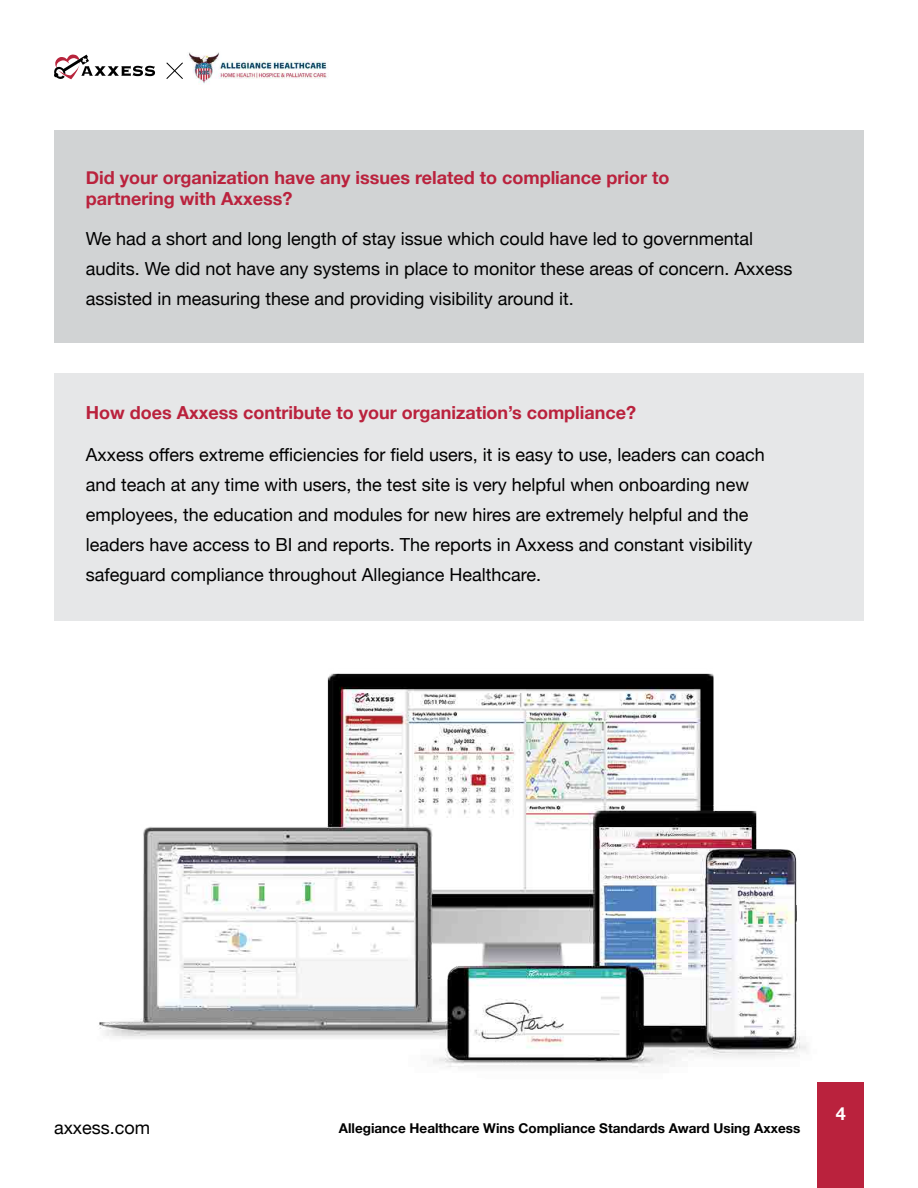
<style>
.page{position:relative;width:918px;height:1188px;background:#fff}
.page>*{position:absolute;margin:0;border:0;box-sizing:border-box;transform-origin:0 0}
.t1{font:18px/30px "Helvetica Neue";color:#000}
.t2{font:700 18px/21.6px "Helvetica Neue";color:#ba223d}
.t3{font:700 18px "Helvetica Neue";color:#fff}
.t4{font:700 13.5px "Helvetica Neue";color:#000101}
</style>
<div class="page">
<div style="left:818px;top:1082px;width:46px;height:106px;background:#ba223d"></div>
<div style="left:55px;top:131px;width:809px;height:212px;background:#d1d3d4"></div>
<div style="left:55px;top:373px;width:809px;height:248px;background:#e6e7e8"></div>
<img style="left:189px;top:52px;width:138px;height:32px">
<svg style="left:166px;top:62px;width:17px;height:17px"></svg>
<svg style="left:54px;top:55px;width:101px;height:24px"></svg>
<img style="left:99px;top:673px;width:708px;height:395px">
<p class="t2" style="left:86px;top:167px;width:585px">Did your organization have any issues related to compliance prior to partnering with Axxess?</p>
<p class="t1" style="left:86px;top:225px;width:708px">We had a short and long length of stay issue which could have led to governmental audits. We did not have any systems in place to monitor these areas of concern. Axxess assisted in measuring these and providing visibility around it.</p>
<p class="t2" style="left:86px;top:402px;width:552px">How does Axxess contribute to your organization’s compliance?</p>
<p class="t1" style="left:86px;top:441px;width:681px">Axxess offers extreme efficiencies for field users, it is easy to use, leaders can coach and teach at any time with users, the test site is very helpful when onboarding new employees, the education and modules for new hires are extremely helpful and the leaders have access to BI and reports. The reports in Axxess and constant visibility safeguard compliance throughout Allegiance Healthcare.</p>
<p class="t1" style="left:54px;top:1114px;width:98px">axxess.com</p>
<p class="t4" style="left:339px;top:1118px;width:463px">Allegiance Healthcare Wins Compliance Standards Award Using Axxess</p>
<p class="t3" style="left:836px;top:1099px;width:12px">4</p>
</div>
